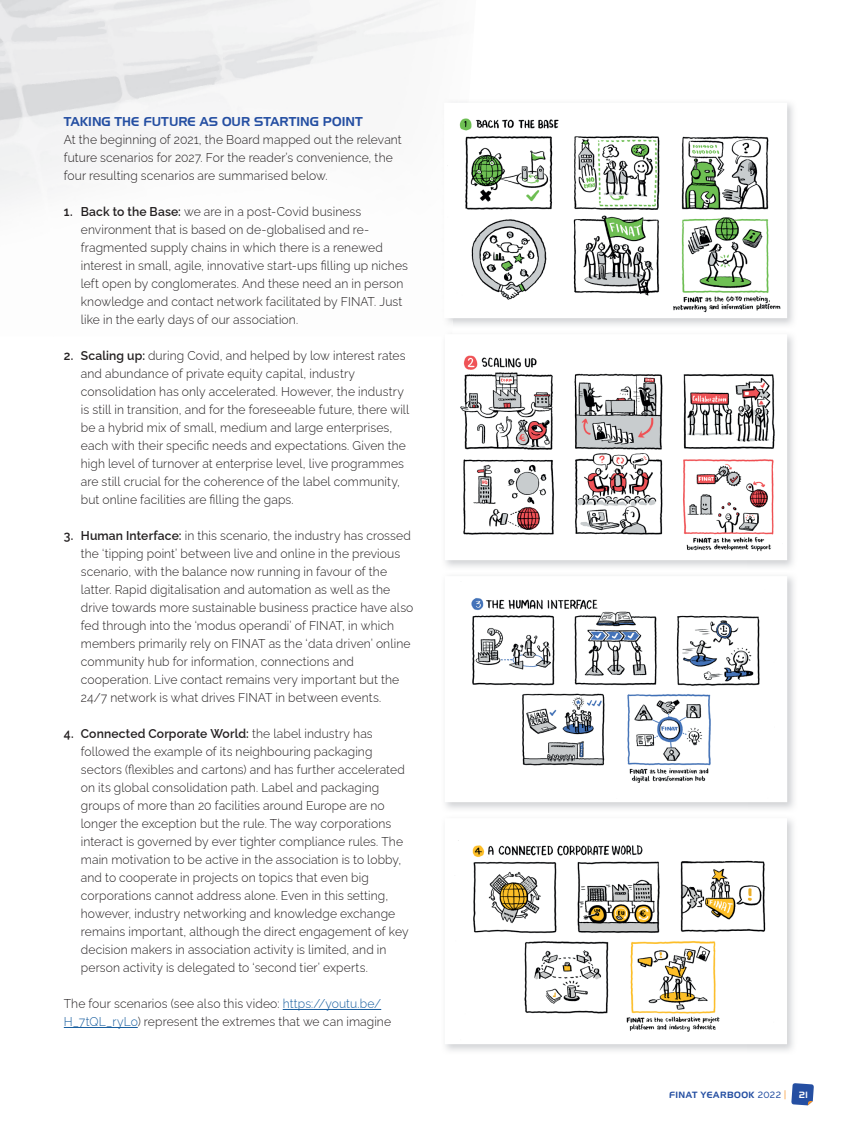
<style>
.page{position:relative;width:851px;height:1127px;background:#fff}
.page>*{position:absolute;margin:0;border:0;box-sizing:border-box;transform-origin:0 0}
.t1{font:300 12.75px/18px "Raleway";letter-spacing:.01em;color:#231f20;scale:.95 1}
.t2{font:12.75px "Slicker";letter-spacing:.005em;color:#254fa2}
.t3{font:9px "Slicker";letter-spacing:.055em;color:#254fa2}
.t4{font:9px "Slicker";color:#fff;scale:.95 1}
.s1{font-weight:600}
.s2{color:#175d9e}
.s3{font-family:"Raleway";font-weight:500}
.s4{font-family:"Frutiger";font-weight:300;color:#f79328}
</style>
<div class="page">
<svg style="left:791px;top:1083px;width:22px;height:22px"></svg>
<hr style="left:283px;top:1009px;width:98px;height:1px;background:#175d9e">
<hr style="left:64px;top:1027px;width:74px;height:1px;background:#175d9e">
<svg style="left:443px;top:574px;width:345px;height:230px"></svg>
<svg style="left:443px;top:817px;width:345px;height:229px"></svg>
<img style="left:440px;top:99px;width:29px;height:228px">
<svg style="left:442px;top:101px;width:346px;height:219px"></svg>
<svg style="left:443px;top:332px;width:345px;height:230px"></svg>
<p class="t2" style="left:64px;top:114px;width:300px">TAKING THE FUTURE AS OUR STARTING POINT</p>
<p class="t1" style="left:64px;top:129px;width:357px">At the beginning of 2021, the Board mapped out the relevant future scenarios for 2027. For the reader’s convenience, the four resulting scenarios are summarised below.</p>
<p class="t1" style="left:81px;top:201px;width:346px;text-indent:-17px"><span class="s1">1. Back to the Base:</span> we are in a post-Covid business environment that is based on de-globalised and re&shy;fragmented supply chains in which there is a renewed interest in small, agile, innovative start-ups filling up niches left open by conglomerates. And these need an in person knowledge and contact network facilitated by FINAT. Just like in the early days of our association.</p>
<p class="t1" style="left:81px;top:345px;width:347px;text-indent:-17px"><span class="s1">2. Scaling up:</span> during Covid, and helped by low interest rates and abundance of private equity capital, industry consolidation has only accelerated. However, the industry is still in transition, and for the foreseeable future, there will be a hybrid mix of small, medium and large enterprises, each with their specific needs and expectations. Given the high level of turnover at enterprise level, live programmes are still crucial for the coherence of the label community, but online facilities are filling the gaps.</p>
<p class="t1" style="left:81px;top:525px;width:351px;text-indent:-17px"><span class="s1">3. Human Interface:</span> in this scenario, the industry has crossed the ‘tipping point’ between live and online in the previous scenario, with the balance now running in favour of the latter. Rapid digitalisation and automation as well as the drive towards more sustainable business practice have also fed through into the ‘modus operandi’ of FINAT, in which members primarily rely on FINAT as the ‘data driven’ online community hub for information, connections and cooperation. Live contact remains very important but the 24/7 network is what drives FINAT in between events.</p>
<p class="t1" style="left:81px;top:723px;width:346px;text-indent:-17px"><span class="s1">4. Connected Corporate World:</span> the label industry has followed the example of its neighbouring packaging sectors (flexibles and cartons) and has further accelerated on its global consolidation path. Label and packaging groups of more than 20 facilities around Europe are no longer the exception but the rule. The way corporations interact is governed by ever tighter compliance rules. The main motivation to be active in the association is to lobby, and to cooperate in projects on topics that even big corporations cannot address alone. Even in this setting, however, industry networking and knowledge exchange remains important, although the direct engagement of key decision makers in association activity is limited, and in person activity is delegated to ‘second tier’ experts.</p>
<p class="t1" style="left:64px;top:993px;width:346px">The four scenarios (see also this video: <span class="s2">https://youtu.be/<br>H_7tQL_ryLo</span>) represent the extremes that we can imagine</p>
<p class="t3" style="left:669px;top:1090px;width:118px">FINAT YEARBOOK <span class="s3">2022</span> <span class="s4">|</span></p>
<p class="t4" style="left:798px;top:1090px;width:11px">21</p>
</div>
